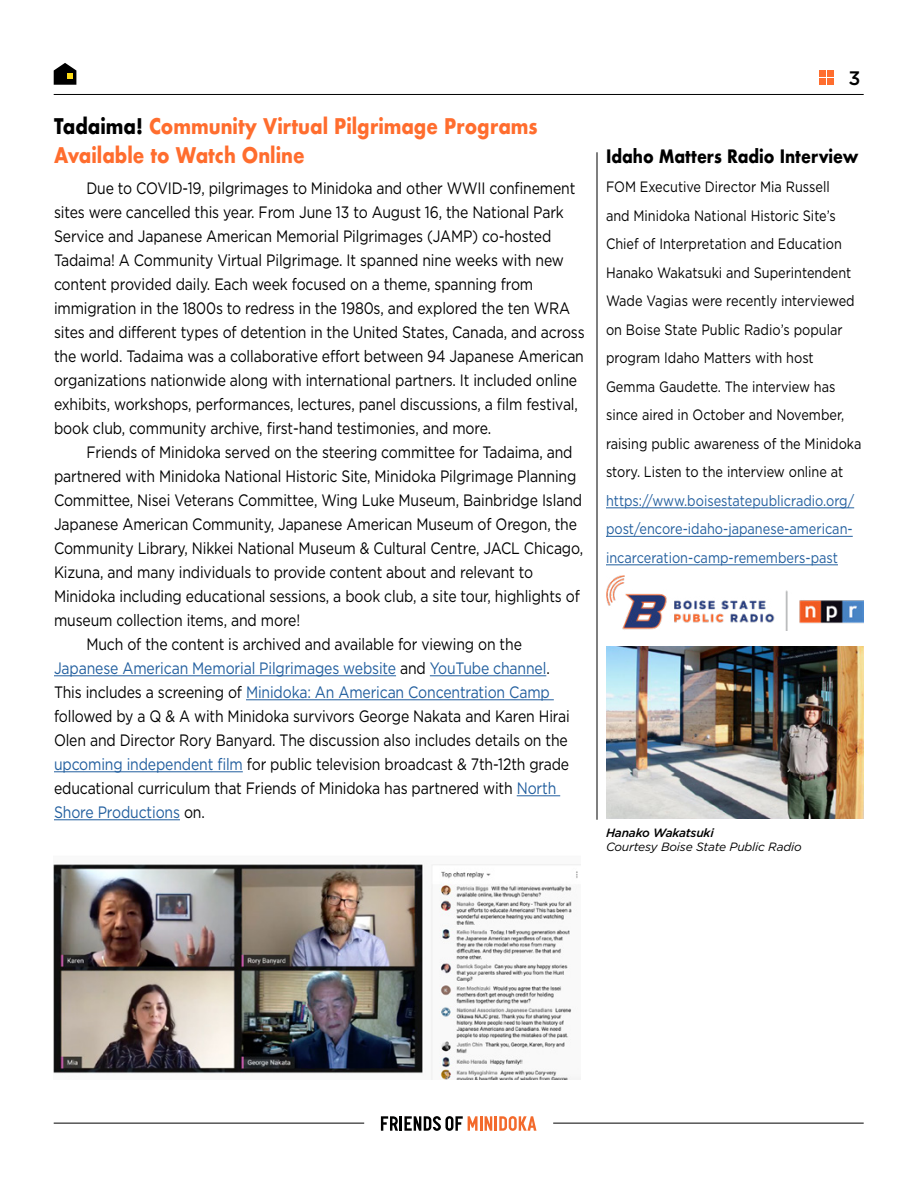
<style>
.page{position:relative;width:918px;height:1188px;background:#fff}
.page>*{position:absolute;margin:0;border:0;box-sizing:border-box;transform-origin:0 0}
.t1{font:700 21px/28.5px "Futura";color:#ff6d2e;scale:.85 1}
.t2{font:500 19.5px "Gotham";color:#000101}
.t3{font:700 18px "Futura";color:#000;scale:.85 1}
.t4{font:16.5px/24px "Gotham";letter-spacing:-.01em;color:#000;scale:.85 1}
.t5{font:16.5px "Gotham";letter-spacing:-.01em;color:#215e9e;scale:.85 1}
.t6{font:15px/28.5px "Gotham";color:#000;scale:.85 1}
.t7{font:15px/28.5px "Gotham";color:#215e9e;text-align:justify;scale:.85 1}
.t8{font:italic 12px "Gotham";letter-spacing:-.015em;color:#000}
.t9{font:italic 500 12px "Gotham";letter-spacing:-.015em;color:#000}
.s1{color:#000}
.s2{color:#215e9e}
</style>
<div class="page">
<svg style="left:819px;top:71px;width:14px;height:14px"></svg>
<svg style="left:381px;top:1116px;width:155px;height:15px"></svg>
<svg style="left:54px;top:63px;width:22px;height:22px"></svg>
<hr style="left:54px;top:1123px;width:310px;height:1px;background:#000101">
<hr style="left:553px;top:1123px;width:311px;height:1px;background:#000101">
<hr style="left:54px;top:94px;width:810px;height:1px;background:#000101">
<hr style="left:54px;top:676px;width:342px;height:1px;background:#215e9e">
<hr style="left:430px;top:676px;width:116px;height:1px;background:#215e9e">
<hr style="left:246px;top:700px;width:308px;height:1px;background:#215e9e">
<hr style="left:54px;top:772px;width:189px;height:1px;background:#215e9e">
<hr style="left:517px;top:796px;width:43px;height:1px;background:#215e9e">
<hr style="left:54px;top:820px;width:126px;height:1px;background:#215e9e">
<hr style="left:606px;top:508px;width:248px;height:1px;background:#215e9e">
<hr style="left:606px;top:536px;width:247px;height:1px;background:#215e9e">
<hr style="left:606px;top:565px;width:232px;height:1px;background:#215e9e">
<img style="left:54px;top:864px;width:526px;height:216px">
<img style="left:606px;top:575px;width:258px;height:55px">
<img style="left:606px;top:647px;width:258px;height:172px">
<hr style="left:597px;top:152px;width:1px;height:668px;background:#000">
<p class="t1" style="left:54px;top:112px;width:571px"><span class="s1">Tadaima!</span> Community Virtual Pilgrimage Programs<br>Available to Watch Online</p>
<p class="t4" style="left:54px;top:175px;width:626px;text-indent:32px">Due to COVID-19, pilgrimages to Minidoka and other WWII confinement sites were cancelled this year. From June 13 to August 16, the National Park Service and Japanese American Memorial Pilgrimages (JAMP) co-hosted Tadaima! A Community Virtual Pilgrimage. It spanned nine weeks with new content provided daily. Each week focused on a theme, spanning from immigration in the 1800s to redress in the 1980s, and explored the ten WRA sites and different types of detention in the United States, Canada, and across the world. Tadaima was a collaborative effort between 94 Japanese American organizations nationwide along with international partners. It included online exhibits, workshops, performances, lectures, panel discussions, a film festival, book club, community archive, first-hand testimonies, and more.</p>
<p class="t4" style="left:86px;top:440px;width:574px">Friends of Minidoka served on the steering committee for Tadaima, and</p>
<p class="t4" style="left:54px;top:464px;width:616px">partnered with Minidoka National Historic Site, Minidoka Pilgrimage Planning</p>
<p class="t4" style="left:54px;top:488px;width:623px">Committee, Nisei Veterans Committee, Wing Luke Museum, Bainbridge Island</p>
<p class="t4" style="left:54px;top:512px;width:617px">Japanese American Community, Japanese American Museum of Oregon, the</p>
<p class="t4" style="left:54px;top:536px;width:624px">Community Library, Nikkei National Museum &amp; Cultural Centre, JACL Chicago,</p>
<p class="t4" style="left:54px;top:560px;width:565px">Kizuna, and many individuals to provide content about and relevant to</p>
<p class="t4" style="left:54px;top:584px;width:620px">Minidoka including educational sessions, a book club, a site tour, highlights of</p>
<p class="t4" style="left:54px;top:608px;width:291px">museum collection items, and more!</p>
<p class="t4" style="left:86px;top:632px;width:514px">Much of the content is archived and available for viewing on the</p>
<p class="t5" style="left:54px;top:659px;width:585px">Japanese American Memorial Pilgrimages website <span class="s1">and</span> YouTube channel<span class="s1">.</span></p>
<p class="t5" style="left:54px;top:683px;width:585px"><span class="s1">This includes a screening of</span> Minidoka: An American Concentration Camp</p>
<p class="t4" style="left:54px;top:704px;width:608px">followed by a Q &amp; A with Minidoka survivors George Nakata and Karen Hirai</p>
<p class="t4" style="left:54px;top:728px;width:606px">Olen and Director Rory Banyard. The discussion also includes details on the</p>
<p class="t4" style="left:54px;top:752px;width:608px"><span class="s2">upcoming independent film</span> for public television broadcast &amp; 7th-12th grade</p>
<p class="t4" style="left:54px;top:776px;width:592px">educational curriculum that Friends of Minidoka has partnered with <span class="s2">North</span></p>
<p class="t5" style="left:54px;top:803px;width:179px">Shore Productions <span class="s1">on.</span></p>
<p class="t2" style="left:849px;top:67px;width:14px">3</p>
<p class="t3" style="left:606px;top:143px;width:299px">Idaho Matters Radio Interview</p>
<p class="t6" style="left:606px;top:173px;width:302px">FOM Executive Director Mia Russell<br>and Minidoka National Historic Site’s Chief of Interpretation and Education Hanako Wakatsuki and Superintendent Wade Vagias were recently interviewed on Boise State Public Radio’s popular program Idaho Matters with host Gemma Gaudette. The interview has since aired in October and November, raising public awareness of the Minidoka story. Listen to the interview online at</p>
<p class="t7" style="left:606px;top:486px;width:294px">https://www.boisestatepublicradio.org/ post/encore-idaho-japanese-american&shy;incarceration-camp-remembers-past</p>
<p class="t9" style="left:606px;top:826px;width:109px">Hanako Wakatsuki</p>
<p class="t8" style="left:606px;top:840px;width:197px">Courtesy Boise State Public Radio</p>
</div>
